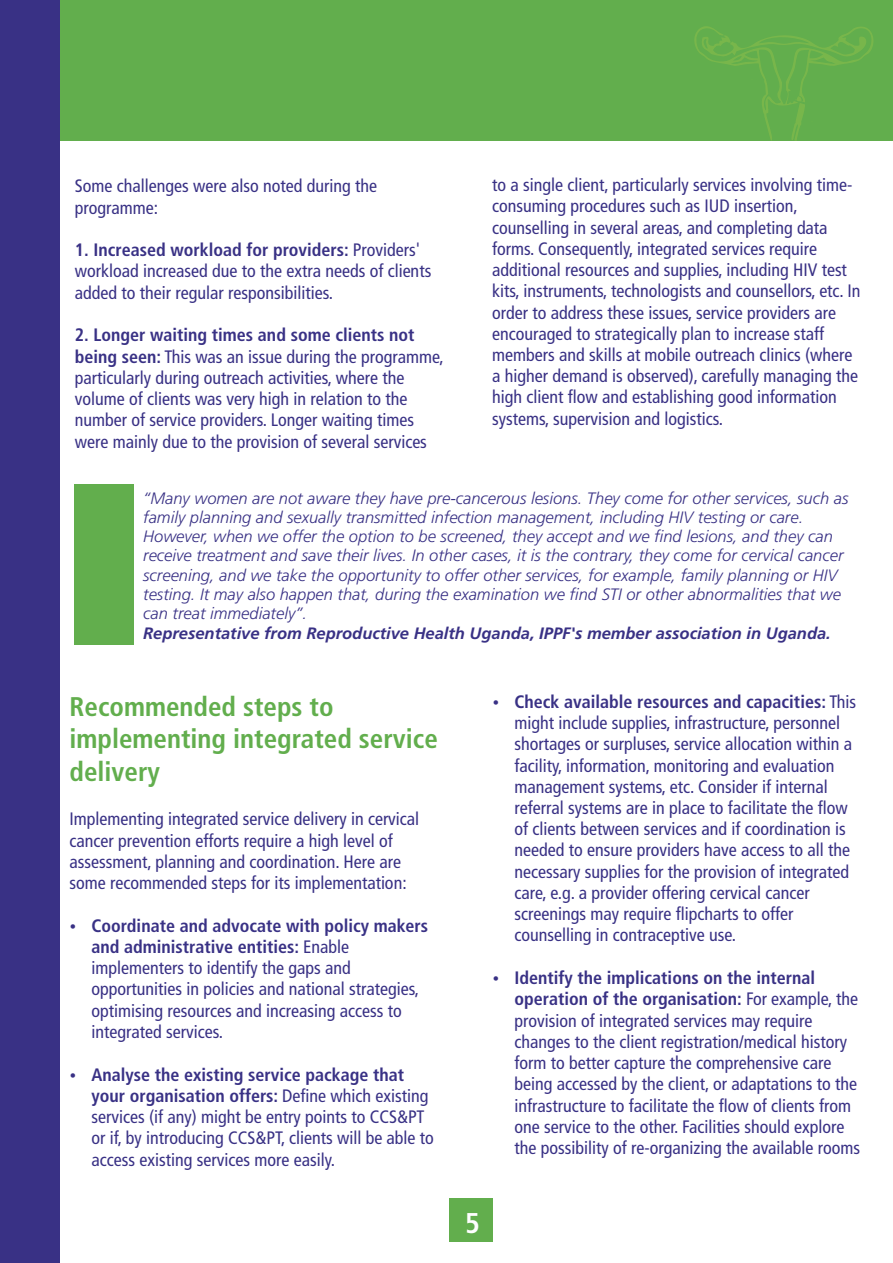
<style>
.page{position:relative;width:893px;height:1263px;background:#fff}
.page>*{position:absolute;margin:0;border:0;box-sizing:border-box;transform-origin:0 0}
.t1{font:700 condensed 28.5px "Frutiger LT Std";color:#fefefe}
.t2{font:700 condensed 27px/32.1px "Frutiger LT Std";color:#62ae4d}
.t3{font:condensed 18px/21.1px "Frutiger LT Std";color:#393185}
.t4{font:italic 300 16.5px/19.2px "Frutiger LT Std";color:#393185}
.t5{font:italic 700 16.5px "Frutiger LT Std";color:#393185}
.s1{font-weight:700}
</style>
<div class="page">
<div style="left:449px;top:1199px;width:44px;height:43px;background:#62ae4d"></div>
<div style="left:0;top:0;width:893px;height:141px;background:#62ae4d"></div>
<div style="left:0;top:0;width:60px;height:1263px;background:#393185"></div>
<svg style="left:694px;top:26px;width:179px;height:115px"></svg>
<div style="left:74px;top:484px;width:60px;height:161px;background:#62ae4d"></div>
<p class="t3" style="left:75px;top:177px;width:304px">Some challenges were also noted during the programme:</p>
<p class="t3" style="left:75px;top:241px;width:358px"><span class="s1">1. Increased workload for providers:</span> Providers' workload increased due to the extra needs of clients added to their regular responsibilities.</p>
<p class="t3" style="left:75px;top:326px;width:370px"><span class="s1">2. Longer waiting times and some clients not being seen:</span> This was an issue during the programme, particularly during outreach activities, where the volume of clients was very high in relation to the number of service providers. Longer waiting times were mainly due to the provision of several services</p>
<p class="t3" style="left:492px;top:176px;width:370px">to a single client, particularly services involving time&shy;consuming procedures such as IUD insertion, counselling in several areas, and completing data forms. Consequently, integrated services require additional resources and supplies, including HIV test kits, instruments, technologists and counsellors, etc. In order to address these issues, service providers are encouraged to strategically plan to increase staff members and skills at mobile outreach clinics (where a higher demand is observed), carefully managing the high client flow and establishing good information systems, supervision and logistics.</p>
<p class="t4" style="left:143px;top:490px;width:707px">“Many women are not aware they have pre-cancerous lesions. They come for other services, such as family planning and sexually transmitted infection management, including HIV testing or care.<br>However, when we offer the option to be screened, they accept and we find lesions, and they can receive treatment and save their lives. In other cases, it is the contrary, they come for cervical cancer screening, and we take the opportunity to offer other services, for example, family planning or HIV testing. It may also happen that, during the examination we find STI or other abnormalities that we can treat immediately”.</p>
<p class="t5" style="left:143px;top:626px;width:689px">Representative from Reproductive Health Uganda, IPPF's member association in Uganda.</p>
<h2 class="t2" style="left:69px;top:693px;width:370px">Recommended steps to implementing integrated service delivery</h2>
<p class="t3" style="left:69px;top:810px;width:351px">Implementing integrated service delivery in cervical cancer prevention efforts require a high level of assessment, planning and coordination. Here are some recommended steps for its implementation:</p>
<p class="t3" style="left:91px;top:916px;width:338px"><span class="s1">Coordinate and advocate with policy makers and administrative entities:</span> Enable implementers to identify the gaps and opportunities in policies and national strategies, optimising resources and increasing access to integrated services.</p>
<p class="t3" style="left:91px;top:1065px;width:344px"><span class="s1">Analyse the existing service package that your organisation offers:</span> Define which existing services (if any) might be entry points to CCS&amp;PT or if, by introducing CCS&amp;PT, clients will be able to access existing services more easily.</p>
<h1 class="t1" style="left:465px;top:1211px;width:16px">5</h1>
<p class="t3" style="left:514px;top:693px;width:343px"><span class="s1">Check available resources and capacities:</span> This might include supplies, infrastructure, personnel shortages or surpluses, service allocation within a facility, information, monitoring and evaluation management systems, etc. Consider if internal referral systems are in place to facilitate the flow of clients between services and if coordination is needed to ensure providers have access to all the necessary supplies for the provision of integrated care, e.g. a provider offering cervical cancer screenings may require flipcharts to offer counselling in contraceptive use.</p>
<p class="t3" style="left:514px;top:969px;width:347px"><span class="s1">Identify the implications on the internal operation of the organisation:</span> For example, the provision of integrated services may require changes to the client registration/medical history form to better capture the comprehensive care being accessed by the client, or adaptations to the infrastructure to facilitate the flow of clients from one service to the other. Facilities should explore the possibility of re-organizing the available rooms</p>
</div>
